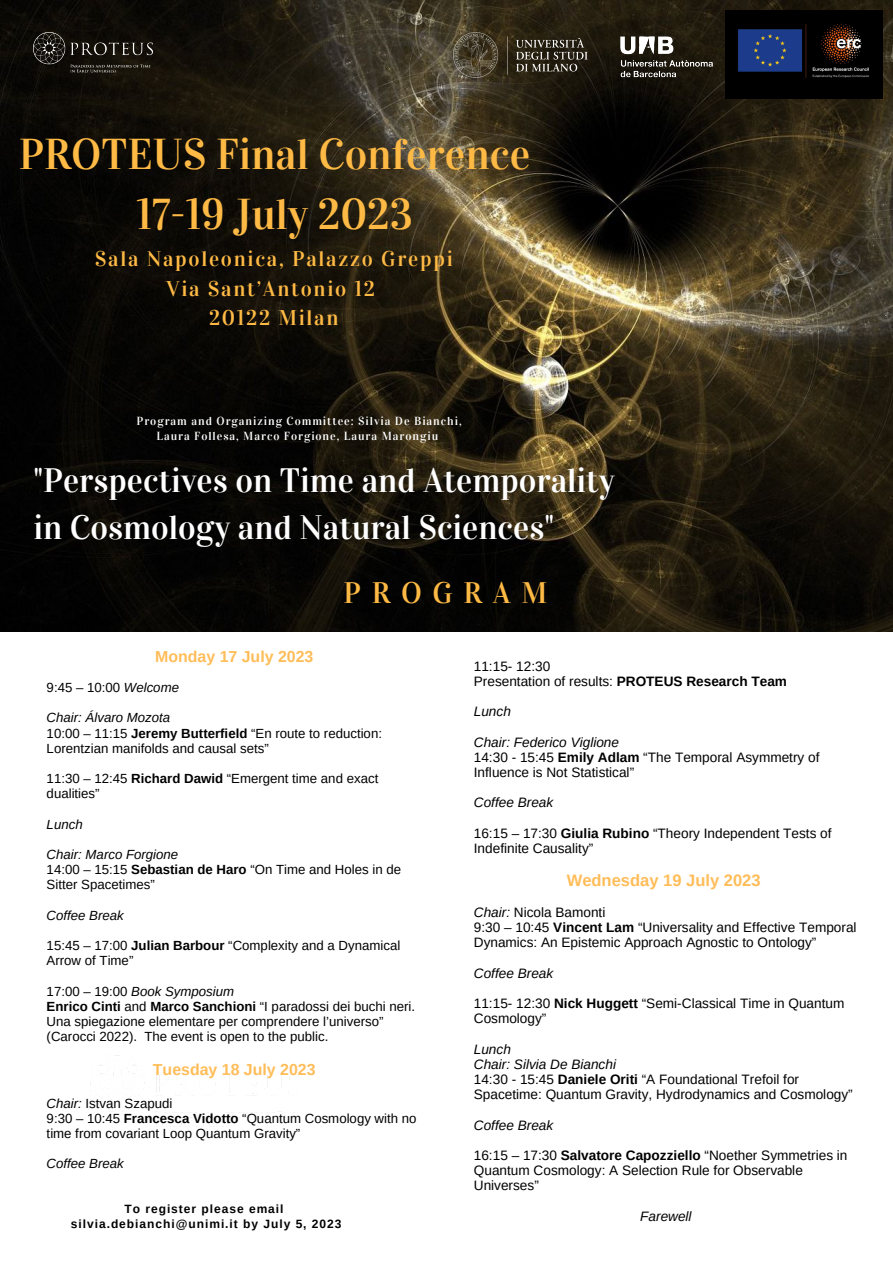
<style>
.page{position:relative;width:893px;height:1263px;background:#fff}
.page>*{position:absolute;margin:0;border:0;box-sizing:border-box;transform-origin:0 0}
.t1{font:42.97px "Vidaloka";color:#ffba45}
.t2{font:33.75px/46.7px "Vidaloka";color:#fff}
.t3{font:29.62px "Vidaloka";letter-spacing:.36em;color:#ffba45}
.t4{font:21.23px "Vidaloka";letter-spacing:.08em;color:#ffba45}
.t5{font:700 16.5px "Arimo";color:#ffbd59}
.t6{font:700 15.9px "Arimo";color:#ffbd59}
.t7{font:13.65px/15.1px "Arimo";color:#000}
.t8{font:italic 13.65px "Arimo";color:#000}
.t9{font:13.2px/15.1px "Arimo";color:#000}
.t10{font:italic 13.2px "Arimo";color:#000}
.t11{font:700 12px "Arimo";letter-spacing:.08em;color:#000}
.t12{font:11.62px/14.8px "Vidaloka";letter-spacing:.08em;color:#fff;text-align:center}
.s1{font-style:italic}
.s2{font-weight:700}
.s3{font-style:normal}
</style>
<div class="page">
<img style="left:0;top:0;width:893px;height:632px">
<img style="left:454px;top:32px;width:133px;height:45px">
<img style="left:33px;top:32px;width:120px;height:41px">
<img style="left:589px;top:21px;width:136px;height:71px">
<img style="left:725px;top:11px;width:157px;height:88px">
<p class="t1" style="left:19px;top:129px;width:513px">PROTEUS Final Conference</p>
<p class="t1" style="left:137px;top:189px;width:278px">17-19 July 2023</p>
<p class="t4" style="left:95px;top:247px;width:359px">Sala Napoleonica, Palazzo Greppi</p>
<p class="t4" style="left:166px;top:276px;width:210px">Via Sant’Antonio 12</p>
<p class="t4" style="left:209px;top:305px;width:131px">20122 Milan</p>
<p class="t12" style="left:137px;top:414px;width:326px">Program and Organizing Committee: Silvia De Bianchi,<br>Laura Follesa, Marco Forgione, Laura Marongiu</p>
<p class="t2" style="left:33px;top:458px;width:583px">"Perspectives on Time and Atemporality in Cosmology and Natural Sciences"</p>
<p class="t3" style="left:344px;top:575px;width:205px">PROGRAM</p>
<p class="t6" style="left:155px;top:647px;width:160px">Monday 17 July 2023</p>
<p class="t9" style="left:47px;top:680px;width:134px">9:45 – 10:00 <span class="s1">Welcome</span></p>
<p class="t10" style="left:47px;top:710px;width:125px">Chair: Álvaro Mozota</p>
<p class="t9" style="left:47px;top:725px;width:337px">10:00 – 11:15 <span class="s2">Jeremy Butterfield</span> “En route to reduction:<br>Lorentzian manifolds and causal sets”</p>
<p class="t9" style="left:47px;top:771px;width:333px">11:30 – 12:45 <span class="s2">Richard Dawid</span> “Emergent time and exact dualities”</p>
<p class="t10" style="left:47px;top:817px;width:38px">Lunch</p>
<p class="t10" style="left:47px;top:847px;width:133px">Chair: Marco Forgione</p>
<p class="t9" style="left:47px;top:862px;width:356px">14:00 – 15:15 <span class="s2">Sebastian de Haro</span> “On Time and Holes in de<br>Sitter Spacetimes”</p>
<p class="t10" style="left:47px;top:908px;width:79px">Coffee Break</p>
<p class="t9" style="left:47px;top:938px;width:355px">15:45 – 17:00 <span class="s2">Julian Barbour</span> “Complexity and a Dynamical<br>Arrow of Time”</p>
<p class="t10" style="left:47px;top:984px;width:189px"><span class="s3">17:00 – 19:00</span> Book Symposium</p>
<p class="t9" style="left:47px;top:999px;width:370px"><span class="s2">Enrico Cinti</span> and <span class="s2">Marco Sanchioni</span> “I paradossi dei buchi neri.<br>Una spiegazione elementare per comprendere l’universo” (Carocci 2022). The event is open to the public.</p>
<p class="t6" style="left:153px;top:1060px;width:164px">Tuesday 18 July 2023</p>
<p class="t9" style="left:47px;top:1095px;width:127px"><span class="s1">Chair:</span> Istvan Szapudi</p>
<p class="t9" style="left:47px;top:1111px;width:371px">9:30 – 10:45 <span class="s2">Francesca Vidotto</span> “Quantum Cosmology with no time from covariant Loop Quantum Gravity”</p>
<p class="t10" style="left:47px;top:1156px;width:79px">Coffee Break</p>
<p class="t11" style="left:124px;top:1202px;width:161px">To register please email</p>
<p class="t11" style="left:71px;top:1217px;width:272px">silvia.debianchi@unimi.it by July 5, 2023</p>
<p class="t7" style="left:474px;top:658px;width:78px">11:15- 12:30</p>
<p class="t7" style="left:474px;top:673px;width:315px">Presentation of results: <span class="s2">PROTEUS Research Team</span></p>
<p class="t8" style="left:474px;top:704px;width:39px">Lunch</p>
<p class="t8" style="left:474px;top:734px;width:147px">Chair: Federico Viglione</p>
<p class="t7" style="left:474px;top:749px;width:347px">14:30 - 15:45 <span class="s2">Emily Adlam</span> “The Temporal Asymmetry of<br>Influence is Not Statistical”</p>
<p class="t8" style="left:474px;top:795px;width:81px">Coffee Break</p>
<p class="t7" style="left:474px;top:825px;width:359px">16:15 – 17:30 <span class="s2">Giulia Rubino</span> “Theory Independent Tests of<br>Indefinite Causality”</p>
<p class="t5" style="left:567px;top:871px;width:195px">Wednesday 19 July 2023</p>
<p class="t7" style="left:474px;top:905px;width:133px"><span class="s1">Chair:</span> Nicola Bamonti</p>
<p class="t7" style="left:474px;top:920px;width:384px">9:30 – 10:45 <span class="s2">Vincent Lam</span> “Universality and Effective Temporal<br>Dynamics: An Epistemic Approach Agnostic to Ontology”</p>
<p class="t8" style="left:474px;top:965px;width:81px">Coffee Break</p>
<p class="t7" style="left:474px;top:996px;width:372px">11:15- 12:30 <span class="s2">Nick Huggett</span> “Semi-Classical Time in Quantum<br>Cosmology”</p>
<p class="t8" style="left:474px;top:1041px;width:39px">Lunch</p>
<p class="t8" style="left:474px;top:1056px;width:144px">Chair: Silvia De Bianchi</p>
<p class="t7" style="left:474px;top:1072px;width:380px">14:30 - 15:45 <span class="s2">Daniele Oriti</span> “A Foundational Trefoil for<br>Spacetime: Quantum Gravity, Hydrodynamics and Cosmology”</p>
<p class="t8" style="left:474px;top:1117px;width:81px">Coffee Break</p>
<p class="t7" style="left:474px;top:1148px;width:375px">16:15 – 17:30 <span class="s2">Salvatore Capozziello</span> “Noether Symmetries in<br>Quantum Cosmology: A Selection Rule for Observable<br>Universes”</p>
<p class="t8" style="left:640px;top:1208px;width:53px">Farewell</p>
</div>
